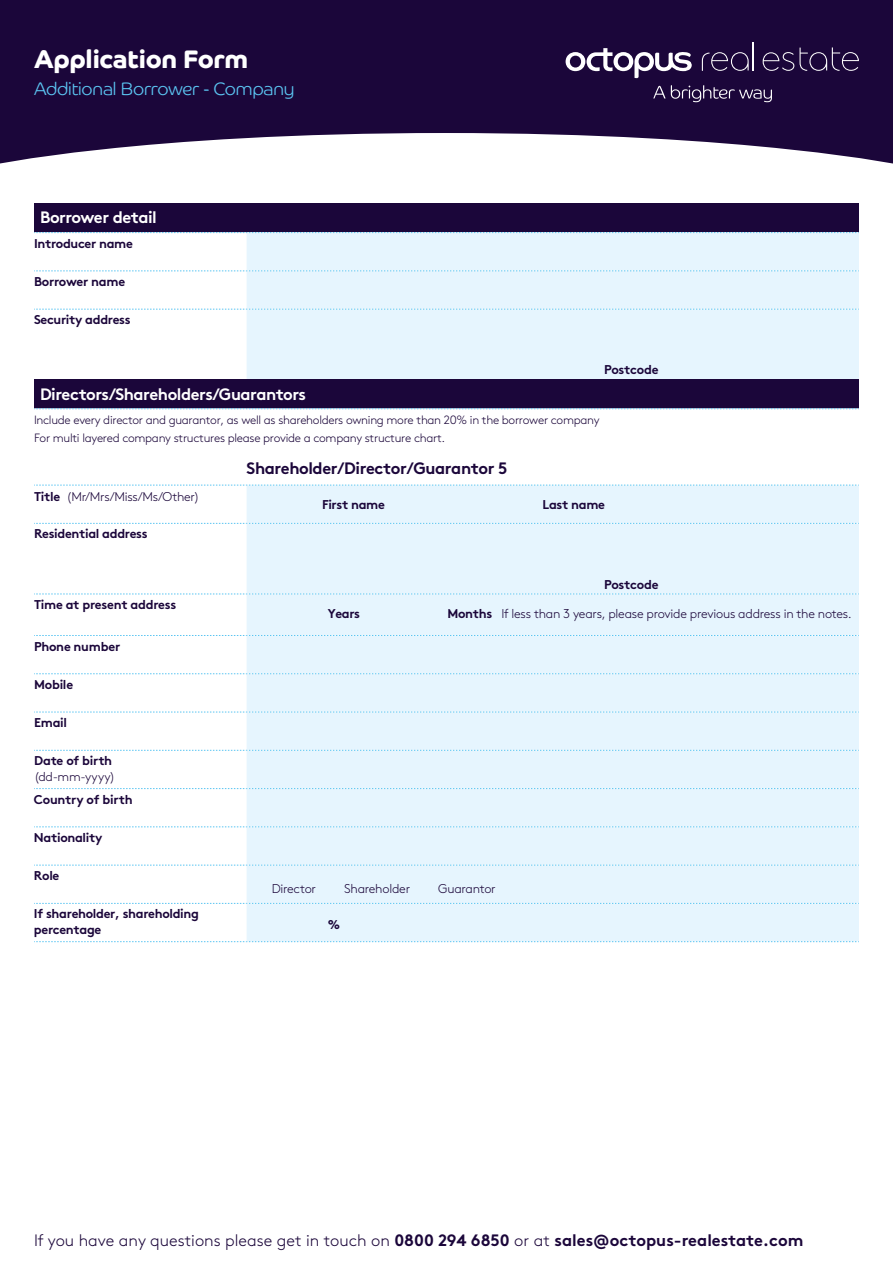
<style>
.page{position:relative;width:893px;height:1263px;background:#fff}
.page>*{position:absolute;margin:0;border:0;box-sizing:border-box;transform-origin:0 0}
.t1{font:700 25.5px "Co Headline";letter-spacing:-.005em;color:#fff}
.t2{font:300 18px "Co Headline";letter-spacing:-.01em;color:#5bc5f2}
.t3{font:300 16.5px "Brown";color:#1b063a}
.t4{font:700 16.5px "Brown";letter-spacing:-.03em;color:#fff}
.t5{font:700 16.5px "Brown";letter-spacing:-.025em;color:#1b063a}
.t6{font:700 12.75px/15.3px "Brown";letter-spacing:-.025em;color:#1b063a}
.t7{font:300 12.75px "Brown";letter-spacing:-.015em;color:#1b063a}
.t8{font:300 12px/18.6px "Brown";letter-spacing:-.025em;color:#1b063a}
.s1{font-weight:700}
</style>
<div class="page">
<svg style="left:0;top:0;width:893px;height:164px;background:#3b2955"></svg>
<div style="left:34px;top:203px;width:825px;height:30px;background:#1b063a"></div>
<div style="left:247px;top:233px;width:612px;height:146px;background:#e6f5fe"></div>
<svg style="left:34px;top:232px;width:825px;height:1px"></svg>
<svg style="left:34px;top:271px;width:825px;height:1px"></svg>
<svg style="left:34px;top:309px;width:825px;height:1px"></svg>
<div style="left:34px;top:379px;width:825px;height:30px;background:#1b063a"></div>
<div style="left:247px;top:486px;width:612px;height:455px;background:#e6f5fe"></div>
<svg style="left:34px;top:408px;width:825px;height:1px"></svg>
<svg style="left:34px;top:485px;width:825px;height:1px"></svg>
<svg style="left:34px;top:523px;width:825px;height:1px"></svg>
<svg style="left:34px;top:594px;width:825px;height:1px"></svg>
<svg style="left:34px;top:635px;width:825px;height:1px"></svg>
<svg style="left:34px;top:673px;width:825px;height:1px"></svg>
<svg style="left:34px;top:712px;width:825px;height:1px"></svg>
<svg style="left:34px;top:750px;width:825px;height:1px"></svg>
<svg style="left:34px;top:788px;width:825px;height:1px"></svg>
<svg style="left:34px;top:826px;width:825px;height:1px"></svg>
<svg style="left:34px;top:865px;width:825px;height:1px"></svg>
<svg style="left:34px;top:903px;width:825px;height:1px"></svg>
<svg style="left:34px;top:941px;width:825px;height:1px"></svg>
<svg style="left:653px;top:85px;width:119px;height:17px;background:#42305b"></svg>
<svg style="left:566px;top:48px;width:127px;height:31px"></svg>
<svg style="left:763px;top:47px;width:96px;height:24px;background:#392654"></svg>
<svg style="left:702px;top:42px;width:52px;height:29px;background:#3a2854"></svg>
<h1 class="t1" style="left:34px;top:44px;width:216px">Application Form</h1>
<h2 class="t2" style="left:34px;top:78px;width:262px">Additional Borrower - Company</h2>
<p class="t4" style="left:40px;top:204px;width:118px">Borrower detail</p>
<p class="t6" style="left:34px;top:234px;width:100px">Introducer name</p>
<p class="t6" style="left:34px;top:272px;width:93px">Borrower name</p>
<p class="t6" style="left:34px;top:311px;width:98px">Security address</p>
<p class="t6" style="left:604px;top:361px;width:56px">Postcode</p>
<p class="t4" style="left:40px;top:381px;width:268px">Directors/Shareholders/Guarantors</p>
<p class="t8" style="left:34px;top:409px;width:567px">Include every director and guarantor, as well as shareholders owning more than 20% in the borrower company<br>For multi layered company structures please provide a company structure chart.</p>
<p class="t5" style="left:247px;top:455px;width:262px">Shareholder/Director/Guarantor 5</p>
<p class="t7" style="left:34px;top:487px;width:167px"><span class="s1">Title</span> (Mr/Mrs/Miss/Ms/Other)</p>
<p class="t6" style="left:322px;top:496px;width:64px">First name</p>
<p class="t6" style="left:542px;top:496px;width:64px">Last name</p>
<p class="t6" style="left:34px;top:525px;width:115px">Residential address</p>
<p class="t6" style="left:34px;top:595px;width:144px">Time at present address</p>
<p class="t6" style="left:34px;top:637px;width:88px">Phone number</p>
<p class="t6" style="left:34px;top:675px;width:41px">Mobile</p>
<p class="t6" style="left:34px;top:713px;width:35px">Email</p>
<p class="t6" style="left:34px;top:752px;width:80px">Date of birth</p>
<p class="t7" style="left:34px;top:767px;width:83px">(dd-mm-yyyy)</p>
<p class="t6" style="left:34px;top:790px;width:100px">Country of birth</p>
<p class="t6" style="left:34px;top:828px;width:70px">Nationality</p>
<p class="t6" style="left:34px;top:867px;width:27px">Role</p>
<p class="t6" style="left:604px;top:575px;width:56px">Postcode</p>
<p class="t6" style="left:328px;top:604px;width:34px">Years</p>
<p class="t7" style="left:447px;top:604px;width:406px"><span class="s1">Months</span> If less than 3 years, please provide previous address in the notes.</p>
<p class="t7" style="left:272px;top:879px;width:46px">Director</p>
<p class="t7" style="left:344px;top:879px;width:67px">Shareholder</p>
<p class="t7" style="left:438px;top:879px;width:59px">Guarantor</p>
<p class="t6" style="left:34px;top:905px;width:166px">If shareholder, shareholding percentage</p>
<p class="t6" style="left:328px;top:915px;width:14px">%</p>
<p class="t3" style="left:34px;top:1228px;width:771px">If you have any questions please get in touch on <span class="s1">0800 294 6850</span> or at <span class="s1">sales@octopus-realestate.com</span></p>
</div>
